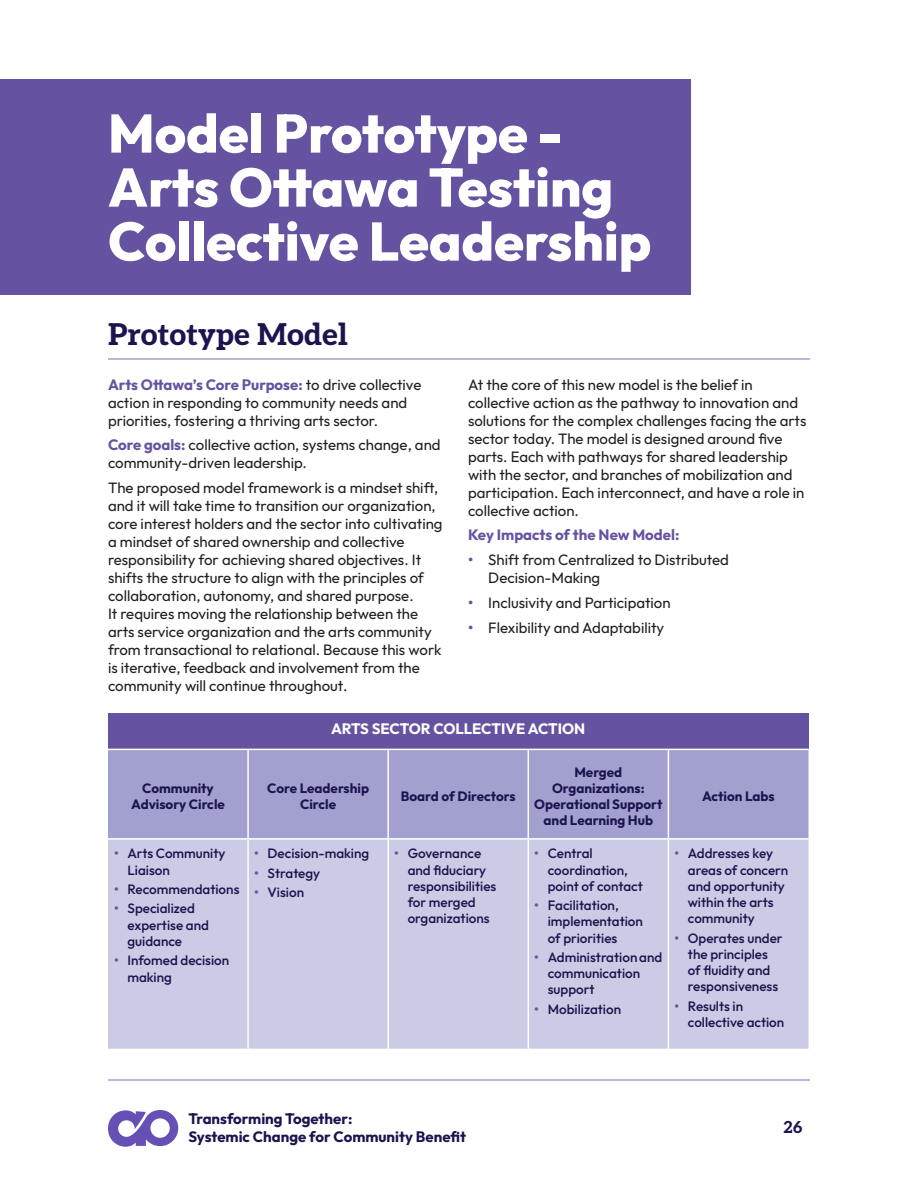
<style>
.page{position:relative;width:918px;height:1188px;background:#fff}
.page>*{position:absolute;margin:0;border:0;box-sizing:border-box;transform-origin:0 0}
.H1_Small{font:800 54px/54px "Outfit";color:#fff}
.t1{font:800 30px "Aleo";color:#1b144e}
.t2{font:800 16.5px "Aleo";color:#1b144e}
.Body{font:15px/18px "Outfit";color:#231f20}
.t3{font:700 15px/18px "Outfit";color:#1b144e}
.Graphic_-_H1_Centre{font:700 15px "Outfit";letter-spacing:-.005em;color:#fff}
.Body-2{font:700 15px "Outfit";color:#6553a2}
.t4{font:500 13.5px/16.2px "Outfit";color:#1b144e}
.Graphic_-_H2{font:700 13.5px/16.2px "Outfit";color:#1b144e;text-align:center}
.s1{font-weight:700;color:#6553a2}
</style>
<div class="page">
<svg style="left:108px;top:1110px;width:70px;height:37px"></svg>
<hr style="left:108px;top:1079px;width:702px;height:2px;background:#a2a0cf">
<div style="left:0;top:79px;width:690px;height:216px;background:#6553a2"></div>
<hr style="left:108px;top:358px;width:702px;height:2px;background:#a2a0cf">
<div style="left:108px;top:713px;width:700px;height:36px;background:#6553a2"></div>
<div style="left:108px;top:750px;width:700px;height:88px;background:#a2a0cf"></div>
<div style="left:108px;top:840px;width:700px;height:209px;background:#cbcbe5"></div>
<hr style="left:247px;top:750px;width:2px;height:88px;background:#fff">
<hr style="left:387px;top:750px;width:2px;height:88px;background:#fff">
<hr style="left:528px;top:750px;width:1px;height:88px;background:#fff">
<hr style="left:668px;top:750px;width:1px;height:88px;background:#fff">
<hr style="left:247px;top:840px;width:2px;height:209px;background:#fff">
<hr style="left:387px;top:840px;width:2px;height:209px;background:#fff">
<hr style="left:528px;top:840px;width:1px;height:209px;background:#fff">
<hr style="left:668px;top:840px;width:1px;height:209px;background:#fff">
<p class="H1_Small" style="left:108px;top:109px;width:545px">Model Prototype -<br>Arts Ottawa Testing<br>Collective Leadership</p>
<h2 class="t1" style="left:108px;top:310px;width:242px">Prototype Model</h2>
<p class="Body" style="left:108px;top:376px;width:315px"><span class="s1">Arts Ottawa’s Core Purpose:</span> to drive collective action in responding to community needs and priorities, fostering a thriving arts sector.</p>
<p class="Body" style="left:108px;top:437px;width:334px"><span class="s1">Core goals:</span> collective action, systems change, and community-driven leadership.</p>
<p class="Body" style="left:108px;top:479px;width:336px">The proposed model framework is a mindset shift, and it will take time to transition our organization, core interest holders and the sector into cultivating a mindset of shared ownership and collective responsibility for achieving shared objectives. It shifts the structure to align with the principles of collaboration, autonomy, and shared purpose.<br>It requires moving the relationship between the arts service organization and the arts community from transactional to relational. Because this work is iterative, feedback and involvement from the community will continue throughout.</p>
<p class="Body" style="left:468px;top:376px;width:340px">At the core of this new model is the belief in collective action as the pathway to innovation and solutions for the complex challenges facing the arts sector today. The model is designed around five parts. Each with pathways for shared leadership with the sector, and branches of mobilization and participation. Each interconnect, and have a role in collective action.</p>
<p class="Body-2" style="left:468px;top:525px;width:213px">Key Impacts of the New Model:</p>
<p class="Body" style="left:488px;top:551px;width:242px;text-indent:-20px"><span class="s1">•</span> Shift from Centralized to Distributed<br>Decision-Making</p>
<p class="Body" style="left:468px;top:594px;width:204px"><span class="s1">•</span> Inclusivity and Participation</p>
<p class="Body" style="left:468px;top:619px;width:198px"><span class="s1">•</span> Flexibility and Adaptability</p>
<p class="Graphic_-_H1_Centre" style="left:331px;top:719px;width:256px">ARTS SECTOR COLLECTIVE ACTION</p>
<p class="Graphic_-_H2" style="left:131px;top:781px;width:95px">Community<br>Advisory Circle</p>
<p class="Graphic_-_H2" style="left:267px;top:781px;width:103px">Core Leadership<br>Circle</p>
<p class="Graphic_-_H2" style="left:401px;top:789px;width:116px">Board of Directors</p>
<p class="Graphic_-_H2" style="left:534px;top:764px;width:130px">Merged<br>Organizations:<br>Operational Support and Learning Hub</p>
<p class="t4" style="left:128px;top:846px;width:100px;text-indent:-14px"><span class="s1">•</span> Arts Community<br>Liaison</p>
<p class="t4" style="left:114px;top:882px;width:127px"><span class="s1">•</span> Recommendations</p>
<p class="t4" style="left:128px;top:901px;width:83px;text-indent:-14px"><span class="s1">•</span> Specialized expertise and guidance</p>
<p class="t4" style="left:128px;top:953px;width:103px;text-indent:-14px"><span class="s1">•</span> Infomed decision making</p>
<p class="t4" style="left:254px;top:846px;width:117px"><span class="s1">•</span> Decision-making</p>
<p class="t4" style="left:254px;top:865px;width:68px"><span class="s1">•</span> Strategy</p>
<p class="t4" style="left:254px;top:885px;width:52px"><span class="s1">•</span> Vision</p>
<p class="t4" style="left:408px;top:846px;width:90px;text-indent:-14px"><span class="s1">•</span> Governance and fiduciary responsibilities for merged organizations</p>
<p class="t4" style="left:548px;top:846px;width:97px;text-indent:-14px"><span class="s1">•</span> Central coordination, point of contact</p>
<p class="t4" style="left:548px;top:898px;width:97px;text-indent:-14px"><span class="s1">•</span> Facilitation, implementation of priorities</p>
<p class="t4" style="left:548px;top:950px;width:116px;text-indent:-14px"><span class="s1">•</span> Administration and communication support</p>
<p class="t4" style="left:534px;top:1001px;width:88px"><span class="s1">•</span> Mobilization</p>
<p class="Graphic_-_H2" style="left:702px;top:789px;width:74px">Action Labs</p>
<p class="t4" style="left:688px;top:846px;width:102px;text-indent:-14px"><span class="s1">•</span> Addresses key areas of concern and opportunity within the arts community</p>
<p class="t4" style="left:688px;top:930px;width:96px;text-indent:-14px"><span class="s1">•</span> Operates under the principles of fluidity and responsiveness</p>
<p class="t4" style="left:688px;top:998px;width:98px;text-indent:-14px"><span class="s1">•</span> Results in collective action</p>
<p class="t3" style="left:188px;top:1110px;width:279px">Transforming Together:<br>Systemic Change for Community Benefit</p>
<p class="t2" style="left:783px;top:1114px;width:21px">26</p>
</div>
